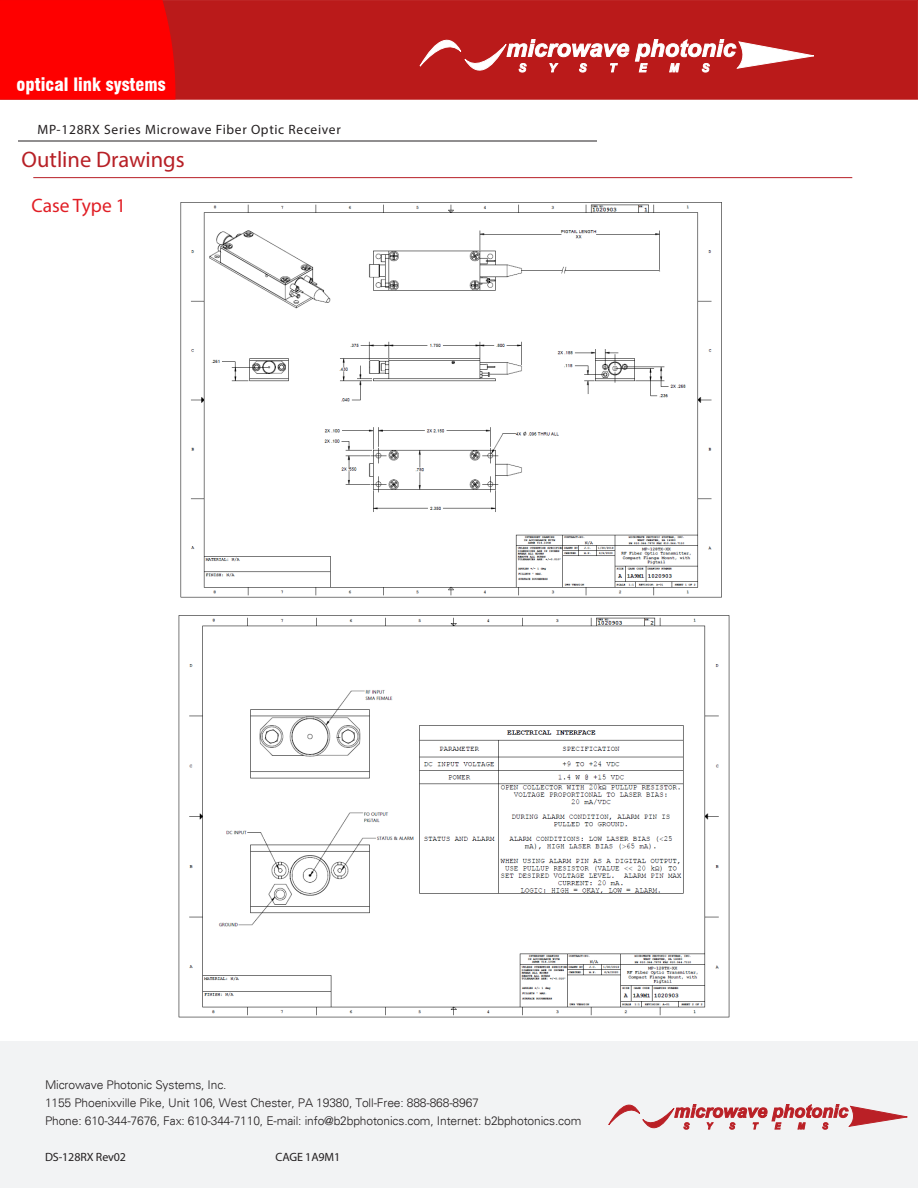
<style>
.page{position:relative;width:918px;height:1188px;background:#fff}
.page>*{position:absolute;margin:0;border:0;box-sizing:border-box;transform-origin:0 0}
.Red_-_Product_Pitch{font:22.5px "Myriad Pro";color:#b72026}
.Red_-_Product_Pitch-2{font:19.5px "Myriad Pro";color:#e11e25}
.t1{font:900 condensed 18px "Swiss 721 BT";color:#fff}
.t2{font:13.5px "Myriad Pro";letter-spacing:.05em;color:#231f20}
.t3{font:300 12px/18px "Univers";letter-spacing:-.01em;color:#231f20}
.t4{font:12px "Myriad Pro";letter-spacing:-.01em;color:#231f20}
</style>
<div class="page">
<hr style="left:18px;top:141px;width:579px;height:1px;background:#231f20">
<div style="left:0;top:0;width:918px;height:100px;background:#ba1a1a;border:1px solid #ba1a1a"></div>
<div style="left:0;top:0;width:175px;height:100px;background:#fe0000"></div>
<svg style="left:420px;top:39px;width:394px;height:34px"></svg>
<div style="left:0;top:1041px;width:918px;height:147px;background:#f2f3f4"></div>
<svg style="left:609px;top:1104px;width:298px;height:26px"></svg>
<hr style="left:33px;top:177px;width:819px;height:1px;background:#b72026">
<img style="left:180px;top:202px;width:542px;height:396px">
<img style="left:178px;top:615px;width:552px;height:403px">
<h3 class="t1" style="left:17px;top:74px;width:150px">optical link systems</h3>
<p class="t2" style="left:38px;top:121px;width:305px">MP-128RX Series Microwave Fiber Optic Receiver</p>
<p class="Red_-_Product_Pitch" style="left:22px;top:146px;width:165px">Outline Drawings</p>
<p class="Red_-_Product_Pitch-2" style="left:32px;top:194px;width:96px">Case Type 1</p>
<p class="t3" style="left:45px;top:1075px;width:538px">Microwave Photonic Systems, Inc.<br>1155 Phoenixville Pike, Unit 106, West Chester, PA 19380, Toll-Free: 888-868-8967<br>Phone: 610-344-7676, Fax: 610-344-7110, E-mail: info@b2bphotonics.com, Internet: b2bphotonics.com</p>
<p class="t4" style="left:45px;top:1149px;width:83px">DS-128RX Rev02</p>
<p class="t4" style="left:276px;top:1149px;width:66px">CAGE 1A9M1</p>
</div>
